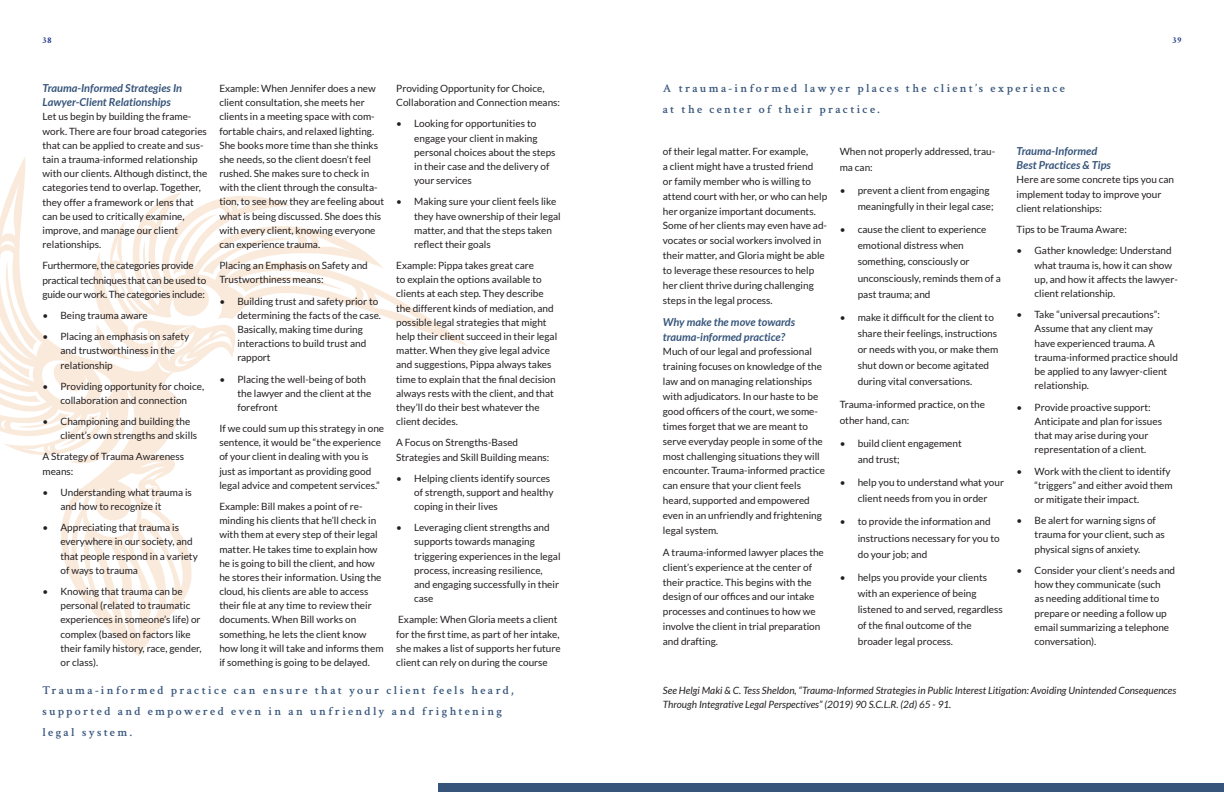
<style>
.page{position:relative;width:1224px;height:792px;background:#fff}
.page>*{position:absolute;margin:0;border:0;box-sizing:border-box;transform-origin:0 0}
.Pull_quote_2{font:600 12px/21px "Crimson Text";letter-spacing:.19em;color:#37557b}
.t1{font:italic 700 11px/14.2px "Lato";color:#37557b}
.Paragraph{font:10px/14.2px "Lato";color:#231f20}
.Sources{font:italic 10px/14px "Lato";color:#231f20}
.Paragraph-2{font:10px/14.2px "Lato";letter-spacing:-.02em;color:#231f20}
.t2{font:700 9px "Crimson Text";color:#263f8a}
</style>
<div class="page">
<svg style="left:0;top:157px;width:468px;height:500px"></svg>
<div style="left:439px;top:783px;width:785px;height:9px;background:#37557b"></div>
<p class="t2" style="left:43px;top:35px;width:10px">38</p>
<p class="t2" style="left:1173px;top:35px;width:10px">39</p>
<h2 class="t1" style="left:43px;top:81px;width:141px">Trauma-Informed Strategies In<br>Lawyer-Client Relationships</h2>
<p class="Paragraph" style="left:43px;top:110px;width:166px">Let us begin by building the frame&shy;work. There are four broad categories that can be applied to create and sus&shy;tain a trauma-informed relationship with our clients. Although distinct, the categories tend to overlap. Together, they offer a framework or lens that can be used to critically examine, improve, and manage our client relationships.</p>
<p class="Paragraph-2" style="left:43px;top:259px;width:165px">Furthermore, the categories provide practical techniques that can be used to guide our work. The categories include:</p>
<p class="Paragraph" style="left:43px;top:308px;width:107px">• Being trauma aware</p>
<p class="Paragraph" style="left:61px;top:329px;width:130px;text-indent:-18px">• Placing an emphasis on safety and trustworthiness in the relationship</p>
<p class="Paragraph" style="left:43px;top:379px;width:163px;text-align:center">• Providing opportunity for choice, collaboration and connection</p>
<p class="Paragraph" style="left:61px;top:414px;width:138px;text-indent:-18px">• Championing and building the client’s own strengths and skills</p>
<p class="Paragraph" style="left:43px;top:450px;width:143px">A Strategy of Trauma Awareness means:</p>
<p class="Paragraph" style="left:61px;top:485px;width:133px;text-indent:-18px">• Understanding what trauma is and how to recognize it</p>
<p class="Paragraph" style="left:61px;top:520px;width:139px;text-indent:-18px">• Appreciating that trauma is everywhere in our society, and that people respond in a variety of ways to trauma</p>
<p class="Paragraph" style="left:61px;top:584px;width:143px;text-indent:-18px">• Knowing that trauma can be personal (related to traumatic experiences in someone’s life) or complex (based on factors like their family history, race, gender, or class).</p>
<p class="Paragraph" style="left:219px;top:81px;width:166px">Example: When Jennifer does a new client consultation, she meets her clients in a meeting space with com&shy;fortable chairs, and relaxed lighting.<br>She books more time than she thinks she needs, so the client doesn’t feel rushed. She makes sure to check in with the client through the consulta&shy;tion, to see how they are feeling about what is being discussed. She does this with every client, knowing everyone can experience trauma.</p>
<p class="Paragraph" style="left:219px;top:258px;width:150px">Placing an Emphasis on Safety and<br>Trustworthiness means:</p>
<p class="Paragraph" style="left:237px;top:294px;width:145px;text-indent:-18px">• Building trust and safety prior to determining the facts of the case.<br>Basically, making time during interactions to build trust and rapport</p>
<p class="Paragraph" style="left:237px;top:372px;width:135px;text-indent:-18px">• Placing the well-being of both the lawyer and the client at the forefront</p>
<p class="Paragraph" style="left:219px;top:421px;width:166px">If we could sum up this strategy in one sentence, it would be “the experience of your client in dealing with you is just as important as providing good legal advice and competent services.”</p>
<p class="Paragraph" style="left:219px;top:499px;width:166px">Example: Bill makes a point of re&shy;minding his clients that he’ll check in with them at every step of their legal matter. He takes time to explain how he is going to bill the client, and how he stores their information. Using the cloud, his clients are able to access their file at any time to review their documents. When Bill works on something, he lets the client know how long it will take and informs them if something is going to be delayed.</p>
<p class="Paragraph" style="left:396px;top:81px;width:165px">Providing Opportunity for Choice,<br>Collaboration and Connection means:</p>
<p class="Paragraph" style="left:414px;top:117px;width:143px;text-indent:-18px">• Looking for opportunities to engage your client in making personal choices about the steps in their case and the delivery of your services</p>
<p class="Paragraph" style="left:414px;top:195px;width:148px;text-indent:-18px">• Making sure your client feels like they have ownership of their legal matter, and that the steps taken reflect their goals</p>
<p class="Paragraph" style="left:396px;top:258px;width:162px">Example: Pippa takes great care<br>to explain the options available to clients at each step. They describe the different kinds of mediation, and possible legal strategies that might help their client succeed in their legal matter. When they give legal advice and suggestions, Pippa always takes time to explain that the final decision always rests with the client, and that they’ll do their best whatever the client decides.</p>
<p class="Paragraph" style="left:396px;top:436px;width:155px">A Focus on Strengths-Based<br>Strategies and Skill Building means:</p>
<p class="Paragraph" style="left:414px;top:471px;width:141px;text-indent:-18px">• Helping clients identify sources of strength, support and healthy coping in their lives</p>
<p class="Paragraph" style="left:414px;top:521px;width:148px;text-indent:-18px">• Leveraging client strengths and supports towards managing triggering experiences in the legal process, increasing resilience, and engaging successfully in their case</p>
<p class="Paragraph" style="left:396px;top:613px;width:166px">Example: When Gloria meets a client for the first time, as part of her intake, she makes a list of supports her future client can rely on during the course</p>
<p class="Pull_quote_2" style="left:43px;top:679px;width:473px">Trauma-informed practice can ensure that your client feels heard, supported and empowered even in an unfriendly and frightening legal system.</p>
<p class="Pull_quote_2" style="left:663px;top:77px;width:404px">A trauma-informed lawyer places the client’s experience at the center of their practice.</p>
<p class="Paragraph" style="left:663px;top:144px;width:166px;line-height:14.9px">of their legal matter. For example,<br>a client might have a trusted friend<br>or family member who is willing to attend court with her, or who can help her organize important documents.<br>Some of her clients may even have ad&shy;vocates or social workers involved in their matter, and Gloria might be able to leverage these resources to help her client thrive during challenging steps in the legal process.</p>
<h2 class="t1" style="left:663px;top:314px;width:134px;line-height:14.9px">Why make the move towards trauma-informed practice?</h2>
<p class="Paragraph" style="left:663px;top:344px;width:164px;line-height:14.9px">Much of our legal and professional training focuses on knowledge of the law and on managing relationships with adjudicators. In our haste to be good officers of the court, we some&shy;times forget that we are meant to serve everyday people in some of the most challenging situations they will encounter. Trauma-informed practice can ensure that your client feels heard, supported and empowered even in an unfriendly and frightening legal system.</p>
<p class="Paragraph" style="left:663px;top:545px;width:162px;line-height:14.9px">A trauma-informed lawyer places the client’s experience at the center of their practice. This begins with the design of our offices and our intake processes and continues to how we involve the client in trial preparation and drafting.</p>
<p class="Paragraph" style="left:840px;top:143px;width:157px;line-height:16.1px">When not properly addressed, trau&shy;ma can:</p>
<p class="Paragraph" style="left:858px;top:182px;width:137px;line-height:16.1px;text-indent:-18px">• prevent a client from engaging meaningfully in their legal case;</p>
<p class="Paragraph" style="left:858px;top:222px;width:145px;line-height:16.1px;text-indent:-18px">• cause the client to experience emotional distress when something, consciously or unconsciously, reminds them of a past trauma; and</p>
<p class="Paragraph" style="left:858px;top:309px;width:142px;line-height:16.1px;text-indent:-18px">• make it difficult for the client to share their feelings, instructions or needs with you, or make them shut down or become agitated during vital conversations.</p>
<p class="Paragraph" style="left:840px;top:396px;width:147px;line-height:16.1px">Trauma-informed practice, on the other hand, can:</p>
<p class="Paragraph" style="left:858px;top:435px;width:106px;line-height:16.1px;text-indent:-18px">• build client engagement and trust;</p>
<p class="Paragraph" style="left:840px;top:475px;width:166px;line-height:16.1px;text-align:center">• help you to understand what your client needs from you in order</p>
<p class="Paragraph" style="left:858px;top:514px;width:143px;line-height:16.1px;text-indent:-18px">• to provide the information and instructions necessary for you to do your job; and</p>
<p class="Paragraph" style="left:858px;top:569px;width:147px;line-height:16.1px;text-indent:-18px">• helps you provide your clients with an experience of being listened to and served, regardless of the final outcome of the broader legal process.</p>
<h2 class="t1" style="left:1017px;top:144px;width:96px">Trauma-Informed<br>Best Practices &amp; Tips</h2>
<p class="Paragraph" style="left:1017px;top:173px;width:159px">Here are some concrete tips you can implement today to improve your client relationships:</p>
<p class="Paragraph" style="left:1017px;top:222px;width:112px">Tips to be Trauma Aware:</p>
<p class="Paragraph" style="left:1035px;top:244px;width:145px;text-indent:-18px">• Gather knowledge: Understand what trauma is, how it can show up, and how it affects the lawyer&shy;client relationship.</p>
<p class="Paragraph" style="left:1035px;top:307px;width:145px;text-indent:-18px">• Take “universal precautions”:<br>Assume that any client may<br>have experienced trauma. A trauma-informed practice should be applied to any lawyer-client relationship.</p>
<p class="Paragraph" style="left:1035px;top:400px;width:129px;text-indent:-18px">• Provide proactive support:<br>Anticipate and plan for issues that may arise during your representation of a client.</p>
<p class="Paragraph" style="left:1035px;top:464px;width:140px;text-indent:-18px">• Work with the client to identify “triggers” and either avoid them or mitigate their impact.</p>
<p class="Paragraph" style="left:1035px;top:513px;width:132px;text-indent:-18px">• Be alert for warning signs of trauma for your client, such as physical signs of anxiety.</p>
<p class="Paragraph" style="left:1035px;top:563px;width:142px;text-indent:-18px">• Consider your client’s needs and how they communicate (such<br>as needing additional time to prepare or needing a follow up email summarizing a telephone conversation).</p>
<p class="Sources" style="left:663px;top:684px;width:515px">See Helgi Maki &amp; C. Tess Sheldon, “Trauma-Informed Strategies in Public Interest Litigation: Avoiding Unintended Consequences<br>Through Integrative Legal Perspectives” (2019) 90 S.C.L.R. (2d) 65 - 91.</p>
</div>
